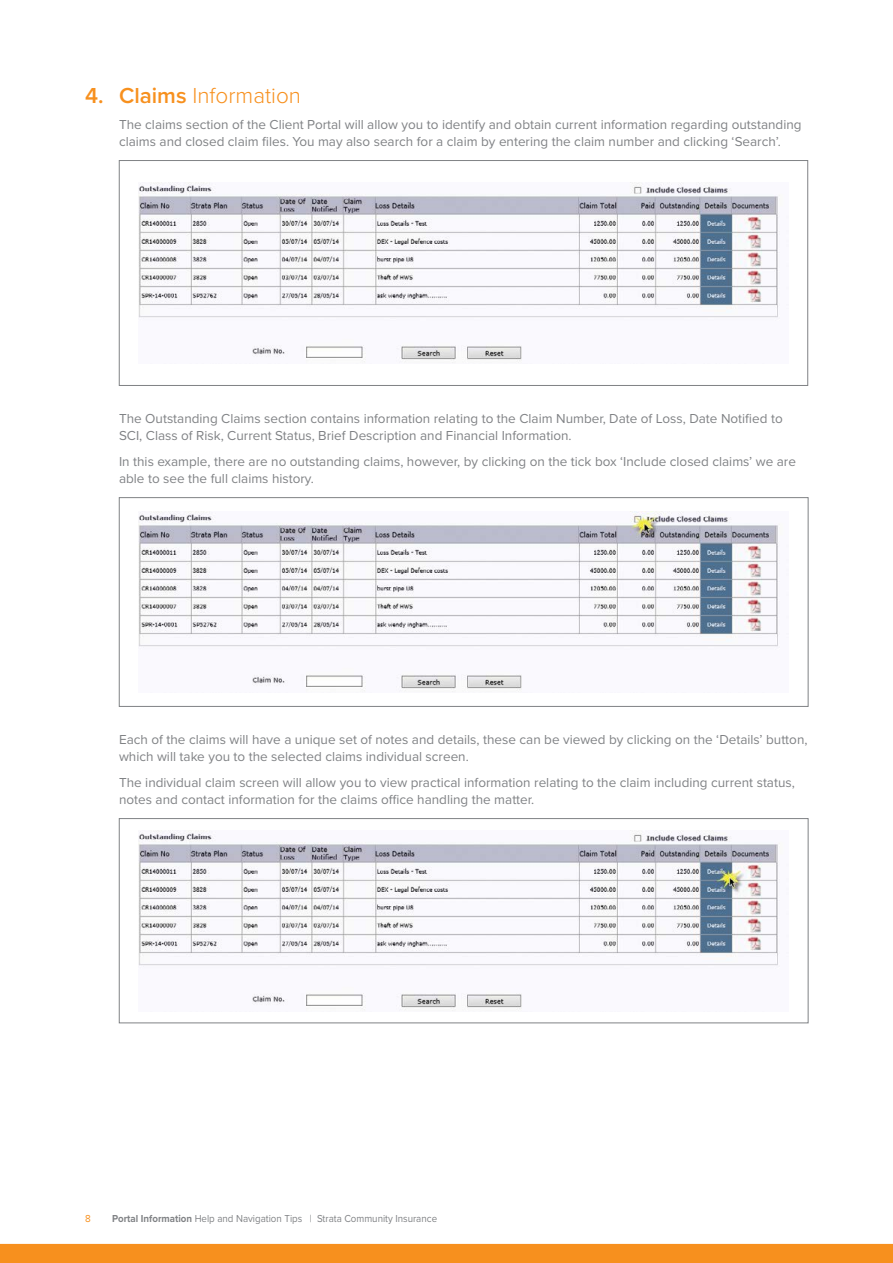
<style>
.page{position:relative;width:893px;height:1263px;background:#fff}
.page>*{position:absolute;margin:0;border:0;box-sizing:border-box;transform-origin:0 0}
.t1{font:300 22.5px "Proxima Nova";color:#f7901e}
.t2{font:13.5px/17.2px "Proxima Nova";color:#808285}
.t3{font:10.5px "Proxima Nova";color:#808285;scale:.93 1}
.t4{font:10.5px "Proxima Nova";color:#f7901e;scale:.93 1}
.s1{font-weight:600}
.s2{font-weight:700}
</style>
<div class="page">
<img style="left:138px;top:183px;width:642px;height:180px">
<div style="left:119px;top:160px;width:689px;height:226px;border:1px solid #808285"></div>
<img style="left:138px;top:512px;width:642px;height:180px">
<div style="left:119px;top:497px;width:689px;height:210px;border:1px solid #808285"></div>
<img style="left:138px;top:830px;width:642px;height:181px">
<div style="left:119px;top:818px;width:689px;height:205px;border:1px solid #808285"></div>
<div style="left:0;top:1244px;width:893px;height:19px;background:#f7901e"></div>
<h1 class="t1" style="left:85px;top:82px;width:217px"><span class="s1">4. Claims</span> Information</h1>
<p class="t2" style="left:119px;top:116px;width:684px">The claims section of the Client Portal will allow you to identify and obtain current information regarding outstanding claims and closed claim files. You may also search for a claim by entering the claim number and clicking ‘Search’.</p>
<p class="t2" style="left:119px;top:410px;width:665px">The Outstanding Claims section contains information relating to the Claim Number, Date of Loss, Date Notified to<br>SCI, Class of Risk, Current Status, Brief Description and Financial Information.</p>
<p class="t2" style="left:119px;top:453px;width:678px">In this example, there are no outstanding claims, however, by clicking on the tick box ‘Include closed claims’ we are able to see the full claims history.</p>
<p class="t2" style="left:119px;top:731px;width:690px">Each of the claims will have a unique set of notes and details, these can be viewed by clicking on the ‘Details’ button, which will take you to the selected claims individual screen.</p>
<p class="t2" style="left:119px;top:774px;width:677px">The individual claim screen will allow you to view practical information relating to the claim including current status, notes and contact information for the claims office handling the matter.</p>
<p class="t4" style="left:85px;top:1212px;width:8px">8</p>
<p class="t3" style="left:112px;top:1212px;width:351px"><span class="s2">Portal Information</span> Help and Navigation Tips | Strata Community Insurance</p>
</div>
